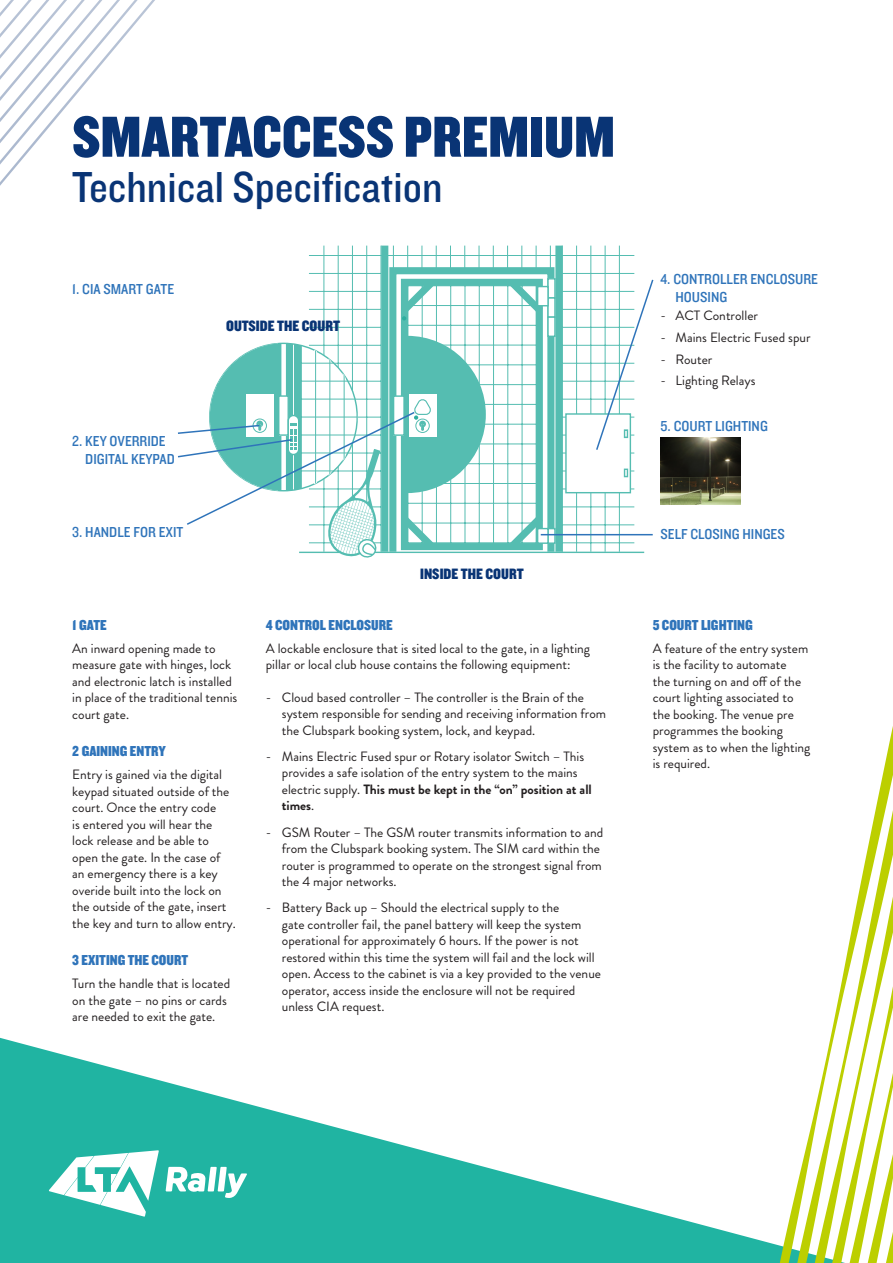
<style>
.page{position:relative;width:893px;height:1263px;background:#fff}
.page>*{position:absolute;margin:0;border:0;box-sizing:border-box;transform-origin:0 0}
.t1{font:60px "Knockout 70 Full Welterwt";color:#093475}
.t2{font:45px "Knockout 30 Junior Welterwt";color:#093475}
.t3{font:15.6px "Knockout 70 Full Welterwt";color:#093475}
.Sub_Heading{font:15px/18.1px "Knockout 30 Junior Welterwt";color:#2f74ba}
.Sub_Heading-2{font:15px "Knockout 70 Full Welterwt";color:#2f74ba}
.Body_Copy{font:13.5px/16.5px "Brandon Grotesque";color:#231f20}
.s1{font-weight:700}
</style>
<div class="page">
<svg style="left:0;top:0;width:155px;height:186px"></svg>
<svg style="left:0;top:1038px;width:763px;height:225px;fill:#20b4a2"></svg>
<svg style="left:773px;top:1221px;width:16px;height:42px"></svg>
<svg style="left:789px;top:1148px;width:17px;height:115px"></svg>
<svg style="left:806px;top:1073px;width:17px;height:190px"></svg>
<svg style="left:823px;top:726px;width:70px;height:537px"></svg>
<svg style="left:380px;top:245px;width:186px;height:309px"></svg>
<div style="left:548px;top:279px;width:7px;height:19px;background:#fff"></div>
<div style="left:547px;top:278px;width:9px;height:21px;border:1px solid #55bdb1"></div>
<div style="left:548px;top:298px;width:7px;height:19px;background:#fff"></div>
<div style="left:547px;top:297px;width:9px;height:21px;border:1px solid #55bdb1"></div>
<div style="left:548px;top:317px;width:7px;height:19px;background:#fff"></div>
<div style="left:547px;top:316px;width:9px;height:21px;border:1px solid #55bdb1"></div>
<svg style="left:551px;top:530px;width:3px;height:12px"></svg>
<div style="left:547px;top:528px;width:9px;height:16px;border:1px solid #55bdb1"></div>
<hr style="left:619px;top:246px;width:1px;height:306px;background:#55bdb1">
<hr style="left:605px;top:246px;width:1px;height:306px;background:#55bdb1">
<hr style="left:590px;top:246px;width:1px;height:306px;background:#55bdb1">
<hr style="left:576px;top:246px;width:1px;height:306px;background:#55bdb1">
<hr style="left:562px;top:246px;width:1px;height:306px;background:#55bdb1">
<hr style="left:562px;top:542px;width:72px;height:1px;background:#55bdb1">
<hr style="left:562px;top:524px;width:72px;height:1px;background:#55bdb1">
<hr style="left:562px;top:506px;width:72px;height:1px;background:#55bdb1">
<hr style="left:562px;top:489px;width:72px;height:1px;background:#55bdb1">
<hr style="left:562px;top:471px;width:72px;height:1px;background:#55bdb1">
<hr style="left:562px;top:453px;width:72px;height:1px;background:#55bdb1">
<hr style="left:562px;top:435px;width:72px;height:1px;background:#55bdb1">
<hr style="left:562px;top:417px;width:72px;height:1px;background:#55bdb1">
<hr style="left:562px;top:399px;width:72px;height:1px;background:#55bdb1">
<hr style="left:562px;top:381px;width:72px;height:1px;background:#55bdb1">
<hr style="left:562px;top:363px;width:72px;height:1px;background:#55bdb1">
<hr style="left:562px;top:345px;width:72px;height:1px;background:#55bdb1">
<hr style="left:562px;top:327px;width:72px;height:1px;background:#55bdb1">
<hr style="left:562px;top:309px;width:72px;height:1px;background:#55bdb1">
<hr style="left:562px;top:291px;width:72px;height:1px;background:#55bdb1">
<hr style="left:562px;top:273px;width:72px;height:1px;background:#55bdb1">
<hr style="left:562px;top:255px;width:72px;height:1px;background:#55bdb1">
<hr style="left:309px;top:255px;width:253px;height:1px;background:#55bdb1">
<div style="left:566px;top:414px;width:64px;height:79px;background:#fff"></div>
<div style="left:565px;top:413px;width:66px;height:80px;border:1px solid #55bdb1"></div>
<svg style="left:624px;top:469px;width:4px;height:8px"></svg>
<hr style="left:299px;top:552px;width:345px;height:1px;background:#55bdb1">
<svg style="left:178px;top:246px;width:373px;height:312px"></svg>
<hr style="left:541px;top:534px;width:112px;height:1px;background:#2f74ba">
<svg style="left:595px;top:278px;width:59px;height:174px"></svg>
<img style="left:660px;top:438px;width:81px;height:66px">
<svg style="left:166px;top:1167px;width:81px;height:31px"></svg>
<svg style="left:49px;top:1150px;width:110px;height:66px"></svg>
<p class="t1" style="left:72px;top:98px;width:544px">SMARTACCESS PREMIUM</p>
<p class="t2" style="left:72px;top:156px;width:372px">Technical Specification</p>
<p class="Sub_Heading" style="left:72px;top:279px;width:103px">1. CIA SMART GATE</p>
<p class="Sub_Heading" style="left:72px;top:431px;width:95px">2. KEY OVERRIDE</p>
<p class="Sub_Heading" style="left:85px;top:450px;width:91px">DIGITAL KEYPAD</p>
<p class="t3" style="left:226px;top:316px;width:115px">OUTSIDE THE COURT</p>
<p class="Sub_Heading" style="left:675px;top:269px;width:144px;text-indent:-15px">4. CONTROLLER ENCLOSURE<br>HOUSING</p>
<p class="Body_Copy" style="left:660px;top:308px;width:99px">- ACT Controller</p>
<p class="Body_Copy" style="left:660px;top:329px;width:152px">- Mains Electric Fused spur</p>
<p class="Body_Copy" style="left:660px;top:351px;width:53px">- Router</p>
<p class="Body_Copy" style="left:660px;top:373px;width:97px">- Lighting Relays</p>
<p class="Sub_Heading" style="left:660px;top:416px;width:109px">5. COURT LIGHTING</p>
<p class="Sub_Heading" style="left:72px;top:522px;width:112px">3. HANDLE FOR EXIT</p>
<p class="Sub_Heading" style="left:660px;top:524px;width:126px">SELF CLOSING HINGES</p>
<p class="Sub_Heading-2" style="left:72px;top:615px;width:36px">1 GATE</p>
<p class="Body_Copy" style="left:72px;top:640px;width:167px">An inward opening made to measure gate with hinges, lock and electronic latch is installed in place of the traditional tennis court gate.</p>
<p class="Sub_Heading-2" style="left:72px;top:741px;width:95px">2 GAINING ENTRY</p>
<p class="Body_Copy" style="left:72px;top:766px;width:165px">Entry is gained via the digital keypad situated outside of the court. Once the entry code<br>is entered you will hear the lock release and be able to open the gate. In the case of an emergency there is a key overide built into the lock on the outside of the gate, insert the key and turn to allow entry.</p>
<p class="Sub_Heading-2" style="left:72px;top:950px;width:117px">3 EXITING THE COURT</p>
<p class="Body_Copy" style="left:72px;top:975px;width:159px">Turn the handle that is located on the gate – no pins or cards are needed to exit the gate.</p>
<p class="t3" style="left:420px;top:564px;width:105px">INSIDE THE COURT</p>
<p class="Sub_Heading-2" style="left:266px;top:615px;width:129px">4 CONTROL ENCLOSURE</p>
<p class="Body_Copy" style="left:266px;top:640px;width:326px">A lockable enclosure that is sited local to the gate, in a lighting pillar or local club house contains the following equipment:</p>
<p class="Body_Copy" style="left:282px;top:689px;width:326px;text-indent:-16px">- Cloud based controller – The controller is the Brain of the system responsible for sending and receiving information from the Clubspark booking system, lock, and keypad.</p>
<p class="Body_Copy" style="left:282px;top:748px;width:311px;text-indent:-16px">- Mains Electric Fused spur or Rotary isolator Switch – This provides a safe isolation of the entry system to the mains electric supply. <span class="s1">This must be kept in the “on” position at all times</span>.</p>
<p class="Body_Copy" style="left:282px;top:824px;width:323px;text-indent:-16px">- GSM Router – The GSM router transmits information to and from the Clubspark booking system. The SIM card within the router is programmed to operate on the strongest signal from the 4 major networks.</p>
<p class="Body_Copy" style="left:282px;top:899px;width:321px;text-indent:-16px">- Battery Back up – Should the electrical supply to the<br>gate controller fail, the panel battery will keep the system operational for approximately 6 hours. If the power is not restored within this time the system will fail and the lock will open. Access to the cabinet is via a key provided to the venue operator, access inside the enclosure will not be required unless CIA request.</p>
<p class="Sub_Heading-2" style="left:653px;top:615px;width:102px">5 COURT LIGHTING</p>
<p class="Body_Copy" style="left:653px;top:640px;width:159px">A feature of the entry system is the facility to automate<br>the turning on and off of the court lighting associated to the booking. The venue pre programmes the booking system as to when the lighting is required.</p>
</div>
